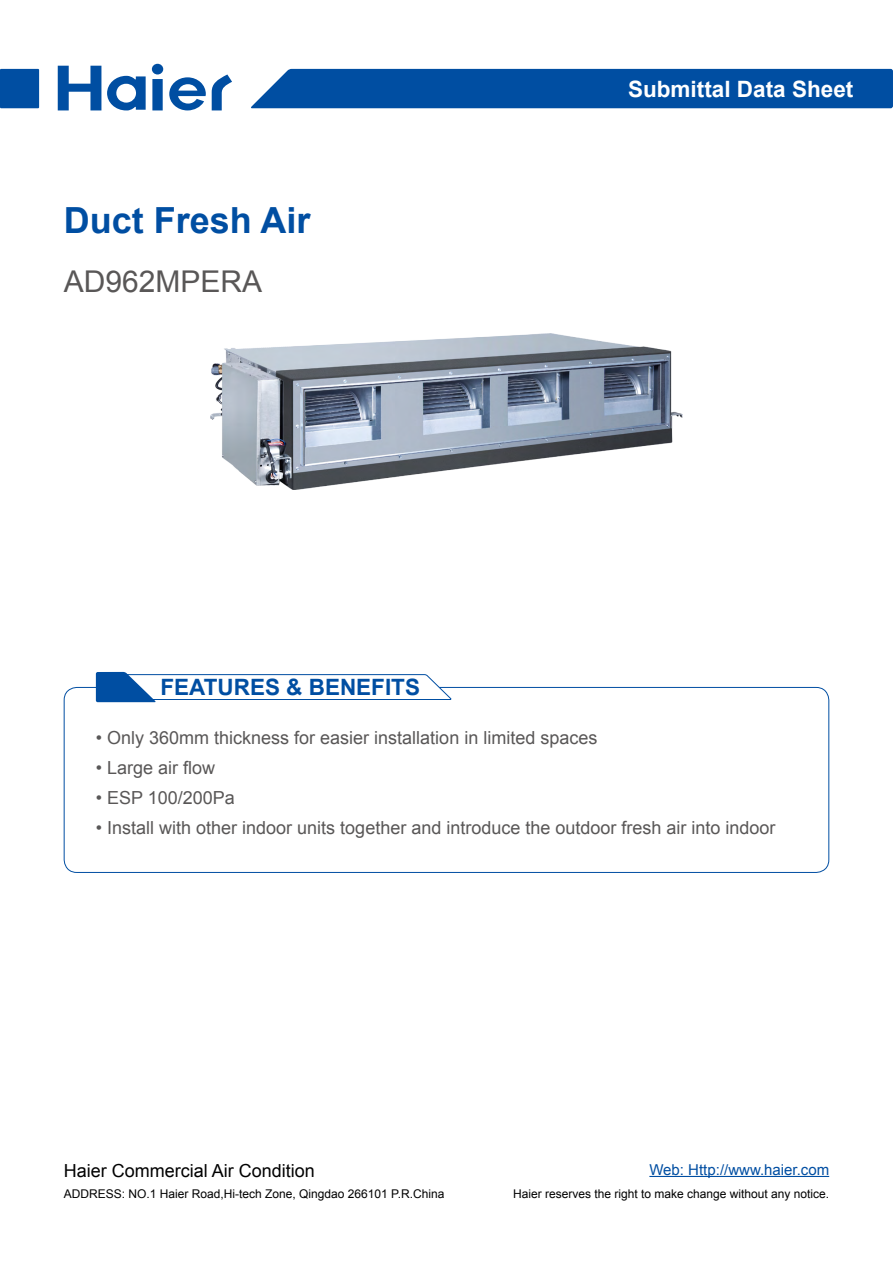
<style>
.page{position:relative;width:893px;height:1263px;background:#fff}
.page>*{position:absolute;margin:0;border:0;box-sizing:border-box;transform-origin:0 0}
.t1{font:700 36px "Arial";color:#004ea2}
.t2{font:30px "Arial";color:#595757}
.t3{font:700 22.5px "Arial";color:#fff}
.t4{font:700 22.5px "Arial";color:#004ea2}
.t5{font:18px "Arial";color:#595757}
.t6{font:18px "Arial";color:#000}
.t7{font:15px "Arial";color:#004ea2}
.t8{font:12px "Arial";color:#000}
</style>
<div class="page">
<svg style="left:152px;top:79px;width:11px;height:31px"></svg>
<svg style="left:58px;top:66px;width:43px;height:44px"></svg>
<svg style="left:212px;top:74px;width:20px;height:36px"></svg>
<svg style="left:169px;top:77px;width:37px;height:33px"></svg>
<svg style="left:107px;top:76px;width:39px;height:34px"></svg>
<div style="left:152px;top:64px;width:11px;height:10px;background:#004ea2;border-radius:50%"></div>
<div style="left:0;top:69px;width:39px;height:39px;background:#004ea2"></div>
<hr style="left:649px;top:1176px;width:180px;height:1px;background:#004ea2">
<div style="left:251px;top:69px;width:642px;height:39px;background:#004ea2"></div>
<img style="left:211px;top:334px;width:471px;height:155px">
<div style="left:64px;top:687px;width:765px;height:186px;border:1px solid #004ea2;border-radius:13px"></div>
<svg style="left:96px;top:672px;width:356px;height:30px"></svg>
<h1 class="t1" style="left:64px;top:196px;width:248px">Duct Fresh Air</h1>
<h2 class="t2" style="left:64px;top:262px;width:200px">AD962MPERA</h2>
<p class="t4" style="left:160px;top:672px;width:261px">FEATURES &amp; BENEFITS</p>
<p class="t3" style="left:628px;top:74px;width:227px">Submittal Data Sheet</p>
<p class="t5" style="left:96px;top:725px;width:503px">• Only 360mm thickness for easier installation in limited spaces</p>
<p class="t5" style="left:96px;top:755px;width:121px">• Large air flow</p>
<p class="t5" style="left:96px;top:785px;width:141px">• ESP 100/200Pa</p>
<p class="t5" style="left:96px;top:815px;width:681px">• Install with other indoor units together and introduce the outdoor fresh air into indoor</p>
<p class="t7" style="left:649px;top:1160px;width:181px">Web: Http://www.haier.com</p>
<p class="t6" style="left:64px;top:1159px;width:253px">Haier Commercial Air Condition</p>
<p class="t8" style="left:64px;top:1185px;width:382px">ADDRESS: NO.1 Haier Road,Hi-tech Zone, Qingdao 266101 P.R.China</p>
<p class="t8" style="left:513px;top:1185px;width:318px">Haier reserves the right to make change without any notice.</p>
</div>
